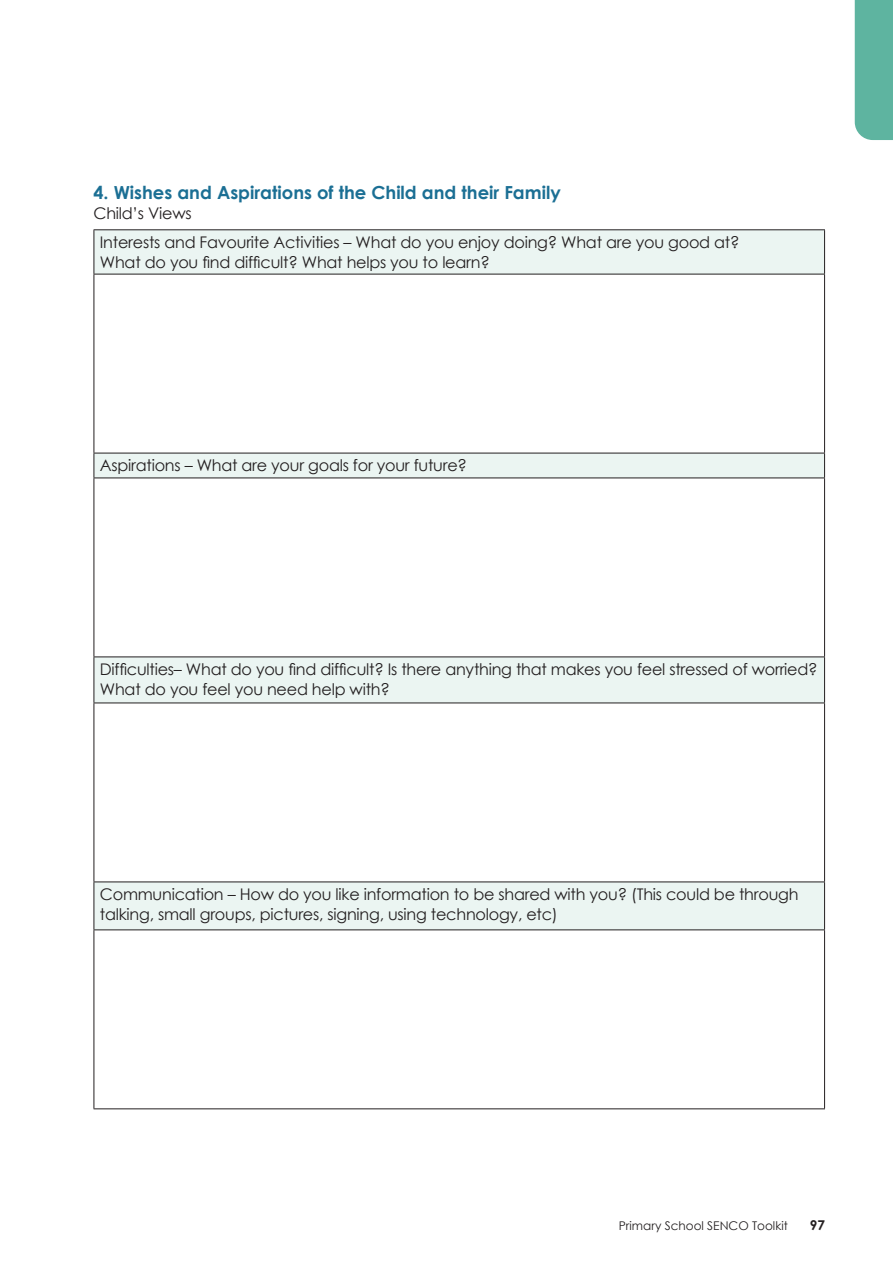
<style>
.page{position:relative;width:893px;height:1263px;background:#fff}
.page>*{position:absolute;margin:0;border:0;box-sizing:border-box;transform-origin:0 0}
.Subhead{font:700 18px "Century Gothic";color:#1b6f94}
.Body{font:16.05px/20.2px "Century Gothic";letter-spacing:-.015em;color:#231f20}
.t1{font:700 13.5px "Century Gothic";color:#231f20}
.t2{font:12px "Century Gothic";color:#231f20}
</style>
<div class="page">
<div style="left:855px;top:0;width:38px;height:140px;background:#5eb4a0"></div>
<svg style="left:95px;top:230px;width:729px;height:699px"></svg>
<hr style="left:94px;top:229px;width:731px;height:1px;background:#231f20">
<hr style="left:94px;top:230px;width:1px;height:44px;background:#231f20">
<hr style="left:824px;top:230px;width:1px;height:44px;background:#231f20">
<hr style="left:94px;top:274px;width:731px;height:1px;background:#231f20">
<hr style="left:94px;top:274px;width:1px;height:179px;background:#231f20">
<hr style="left:824px;top:274px;width:1px;height:179px;background:#231f20">
<hr style="left:94px;top:453px;width:731px;height:1px;background:#231f20">
<svg style="left:94px;top:453px;width:1px;height:25px"></svg>
<svg style="left:824px;top:453px;width:1px;height:25px"></svg>
<hr style="left:94px;top:478px;width:731px;height:1px;background:#231f20">
<hr style="left:94px;top:478px;width:1px;height:178px;background:#231f20">
<hr style="left:824px;top:478px;width:1px;height:178px;background:#231f20">
<hr style="left:94px;top:656px;width:731px;height:1px;background:#231f20">
<hr style="left:94px;top:657px;width:1px;height:45px;background:#231f20">
<hr style="left:824px;top:657px;width:1px;height:45px;background:#231f20">
<hr style="left:94px;top:702px;width:731px;height:1px;background:#231f20">
<hr style="left:94px;top:703px;width:1px;height:178px;background:#231f20">
<hr style="left:824px;top:703px;width:1px;height:178px;background:#231f20">
<hr style="left:94px;top:881px;width:731px;height:1px;background:#231f20">
<hr style="left:94px;top:882px;width:1px;height:47px;background:#231f20">
<hr style="left:824px;top:882px;width:1px;height:47px;background:#231f20">
<hr style="left:94px;top:929px;width:731px;height:1px;background:#231f20">
<hr style="left:94px;top:930px;width:1px;height:178px;background:#231f20">
<hr style="left:824px;top:930px;width:1px;height:178px;background:#231f20">
<hr style="left:94px;top:1108px;width:731px;height:1px;background:#231f20">
<p class="Subhead" style="left:94px;top:181px;width:469px">4. Wishes and Aspirations of the Child and their Family</p>
<p class="Body" style="left:94px;top:203px;width:100px">Child’s Views</p>
<p class="Body" style="left:100px;top:232px;width:641px">Interests and Favourite Activities – What do you enjoy doing? What are you good at?<br>What do you find difficult? What helps you to learn?</p>
<p class="Body" style="left:100px;top:455px;width:369px">Aspirations – What are your goals for your future?</p>
<p class="Body" style="left:100px;top:659px;width:719px">Difficulties– What do you find difficult? Is there anything that makes you feel stressed of worried?<br>What do you feel you need help with?</p>
<p class="Body" style="left:100px;top:884px;width:700px">Communication – How do you like information to be shared with you? (This could be through talking, small groups, pictures, signing, using technology, etc)</p>
<p class="t2" style="left:619px;top:1218px;width:170px">Primary School SENCO Toolkit</p>
<p class="t1" style="left:810px;top:1217px;width:17px">97</p>
</div>
